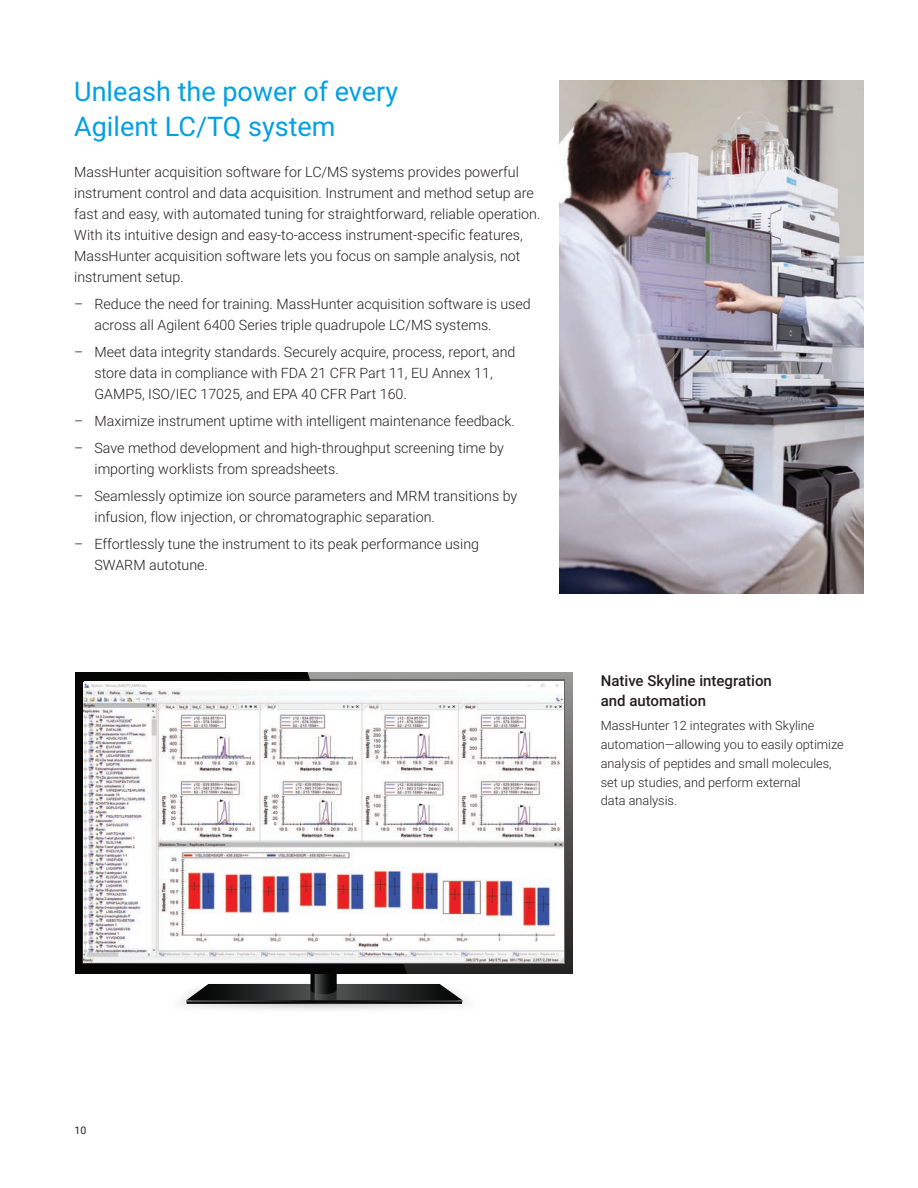
<style>
.page{position:relative;width:918px;height:1188px;background:#fff}
.page>*{position:absolute;margin:0;border:0;box-sizing:border-box;transform-origin:0 0}
._18_on_23_larger_sub{font:27px/34.5px "Roboto";color:#00a1e3}
.BROCHURE_callout_sub{font:500 15px/19.5px "Roboto";color:#231f20}
.BROCHURE_text_black{font:300 14.25px/21px "Roboto";color:#231f20}
.BROCHURE_callout_tex{font:300 12.75px/18.8px "Roboto";color:#231f20}
.t1{font:10.5px "Roboto";color:#231f20}
</style>
<div class="page">
<img style="left:559px;top:81px;width:305px;height:513px">
<img style="left:145px;top:973px;width:358px;height:37px">
<svg style="left:186px;top:973px;width:276px;height:31px"></svg>
<svg style="left:75px;top:672px;width:232px;height:301px;background:#181918"></svg>
<hr style="left:86px;top:962px;width:476px;height:1px;background:#676666">
<svg style="left:307px;top:672px;width:266px;height:301px;background:#5f5e5e"></svg>
<img style="left:84px;top:682px;width:480px;height:280px">
<p class="_18_on_23_larger_sub" style="left:74px;top:73px;width:326px">Unleash the power of every<br>Agilent LC/TQ system</p>
<p class="BROCHURE_text_black" style="left:74px;top:161px;width:468px">MassHunter acquisition software for LC/MS systems provides powerful instrument control and data acquisition. Instrument and method setup are fast and easy, with automated tuning for straightforward, reliable operation.<br>With its intuitive design and easy-to-access instrument-specific features, MassHunter acquisition software lets you focus on sample analysis, not instrument setup.</p>
<p class="BROCHURE_text_black" style="left:94px;top:293px;width:438px;text-indent:-20px">– Reduce the need for training. MassHunter acquisition software is used across all Agilent 6400 Series triple quadrupole LC/MS systems.</p>
<p class="BROCHURE_text_black" style="left:94px;top:341px;width:423px;text-indent:-20px">– Meet data integrity standards. Securely acquire, process, report, and store data in compliance with FDA 21 CFR Part 11, EU Annex 11,<br>GAMP5, ISO/IEC 17025, and EPA 40 CFR Part 160.</p>
<p class="BROCHURE_text_black" style="left:74px;top:410px;width:442px">– Maximize instrument uptime with intelligent maintenance feedback.</p>
<p class="BROCHURE_text_black" style="left:94px;top:437px;width:411px;text-indent:-20px">– Save method development and high-throughput screening time by importing worklists from spreadsheets.</p>
<p class="BROCHURE_text_black" style="left:94px;top:485px;width:424px;text-indent:-20px">– Seamlessly optimize ion source parameters and MRM transitions by infusion, flow injection, or chromatographic separation.</p>
<p class="BROCHURE_text_black" style="left:94px;top:533px;width:386px;text-indent:-20px">– Effortlessly tune the instrument to its peak performance using<br>SWARM autotune.</p>
<p class="BROCHURE_callout_sub" style="left:601px;top:671px;width:173px">Native Skyline integration and automation</p>
<p class="BROCHURE_callout_tex" style="left:601px;top:716px;width:244px">MassHunter 12 integrates with Skyline automation—allowing you to easily optimize analysis of peptides and small molecules, set up studies, and perform external<br>data analysis.</p>
<p class="t1" style="left:75px;top:1123px;width:13px">10</p>
</div>
